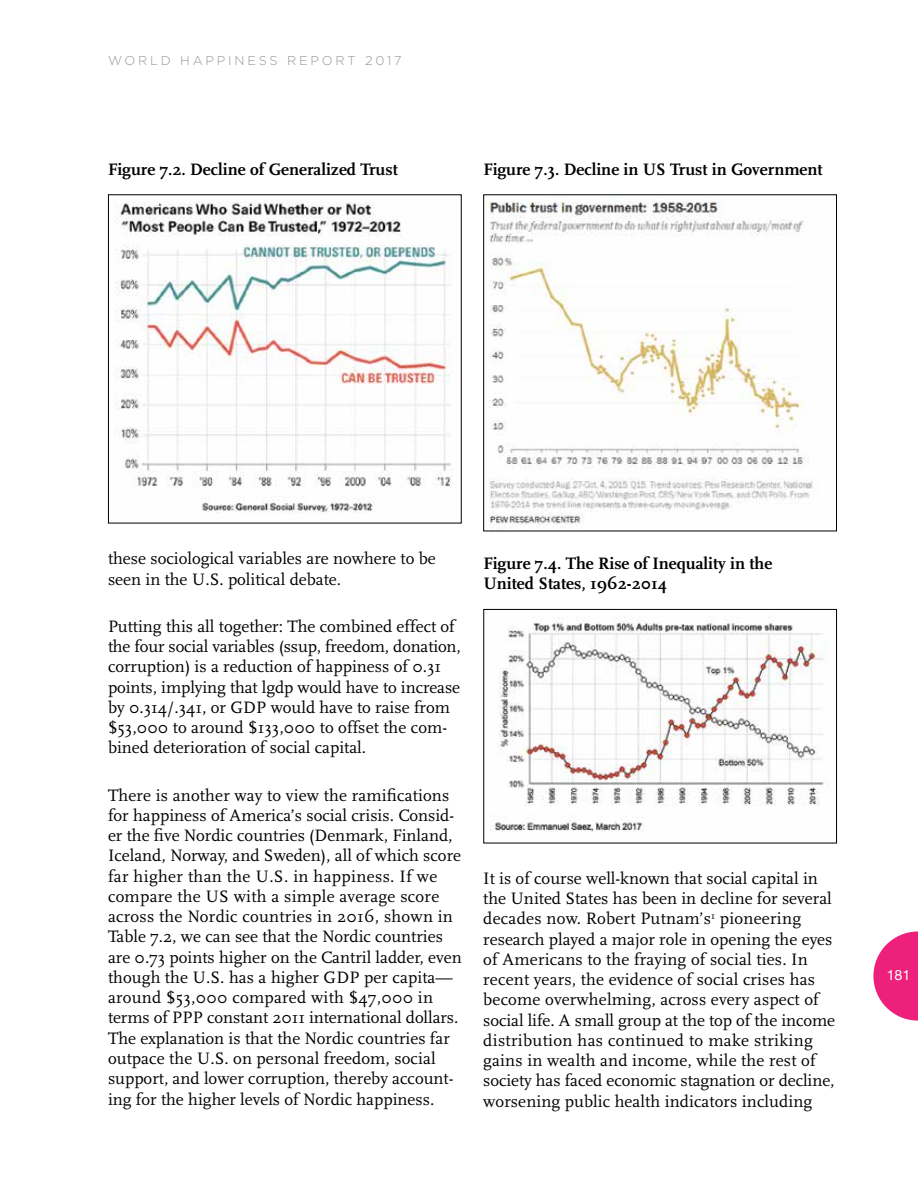
<style>
.page{position:relative;width:918px;height:1188px;background:#fff}
.page>*{position:absolute;margin:0;border:0;box-sizing:border-box;transform-origin:0 0}
.t1{font:17.25px/20.2px "Scala";color:#000}
.t2{font:700 17.25px/20.2px "Scala";color:#000}
.t3{font:14.25px "Helvetica Neue";color:#fff}
.t4{font:300 12.75px "Gotham";letter-spacing:.22em;color:#939598}
</style>
<div class="page">
<svg style="left:873px;top:932px;width:45px;height:89px"></svg>
<img style="left:115px;top:202px;width:337px;height:311px">
<div style="left:108px;top:194px;width:354px;height:329px;border:1px solid #000"></div>
<img style="left:490px;top:617px;width:338px;height:215px">
<div style="left:483px;top:609px;width:354px;height:234px;border:1px solid #000"></div>
<img style="left:487px;top:201px;width:326px;height:328px">
<div style="left:483px;top:194px;width:354px;height:337px;border:1px solid #000"></div>
<p class="t4" style="left:108px;top:53px;width:295px">WORLD HAPPINESS REPORT 2017</p>
<p class="t2" style="left:108px;top:159px;width:291px">Figure 7.2. Decline of Generalized Trust</p>
<p class="t2" style="left:483px;top:159px;width:341px">Figure 7.3. Decline in US Trust in Government</p>
<p class="t1" style="left:108px;top:549px;width:329px">these sociological variables are nowhere to be seen in the U.S. political debate.</p>
<p class="t1" style="left:108px;top:617px;width:354px">Putting this all together: The combined effect of the four social variables (ssup, freedom, donation, corruption) is a reduction of happiness of 0.31 points, implying that lgdp would have to increase by 0.314/.341, or GDP would have to raise from $53,000 to around $133,000 to offset the com&shy;bined deterioration of social capital.</p>
<p class="t1" style="left:108px;top:785px;width:355px">There is another way to view the ramifications for happiness of America’s social crisis. Consid&shy;er the five Nordic countries (Denmark, Finland, Iceland, Norway, and Sweden), all of which score far higher than the U.S. in happiness. If we compare the US with a simple average score across the Nordic countries in 2016, shown in Table 7.2, we can see that the Nordic countries are 0.73 points higher on the Cantril ladder, even though the U.S. has a higher GDP per capita— around $53,000 compared with $47,000 in terms of PPP constant 2011 international dollars.<br>The explanation is that the Nordic countries far outpace the U.S. on personal freedom, social support, and lower corruption, thereby account&shy;ing for the higher levels of Nordic happiness.</p>
<p class="t2" style="left:483px;top:553px;width:290px">Figure 7.4. The Rise of Inequality in the<br>United States, 1962-2014</p>
<p class="t1" style="left:483px;top:869px;width:353px">It is of course well-known that social capital in the United States has been in decline for several decades now. Robert Putnam’s<sup>1</sup> pioneering research played a major role in opening the eyes of Americans to the fraying of social ties. In recent years, the evidence of social crises has become overwhelming, across every aspect of social life. A small group at the top of the income distribution has continued to make striking gains in wealth and income, while the rest of society has faced economic stagnation or decline, worsening public health indicators including</p>
<p class="t3" style="left:887px;top:963px;width:25px">181</p>
</div>
